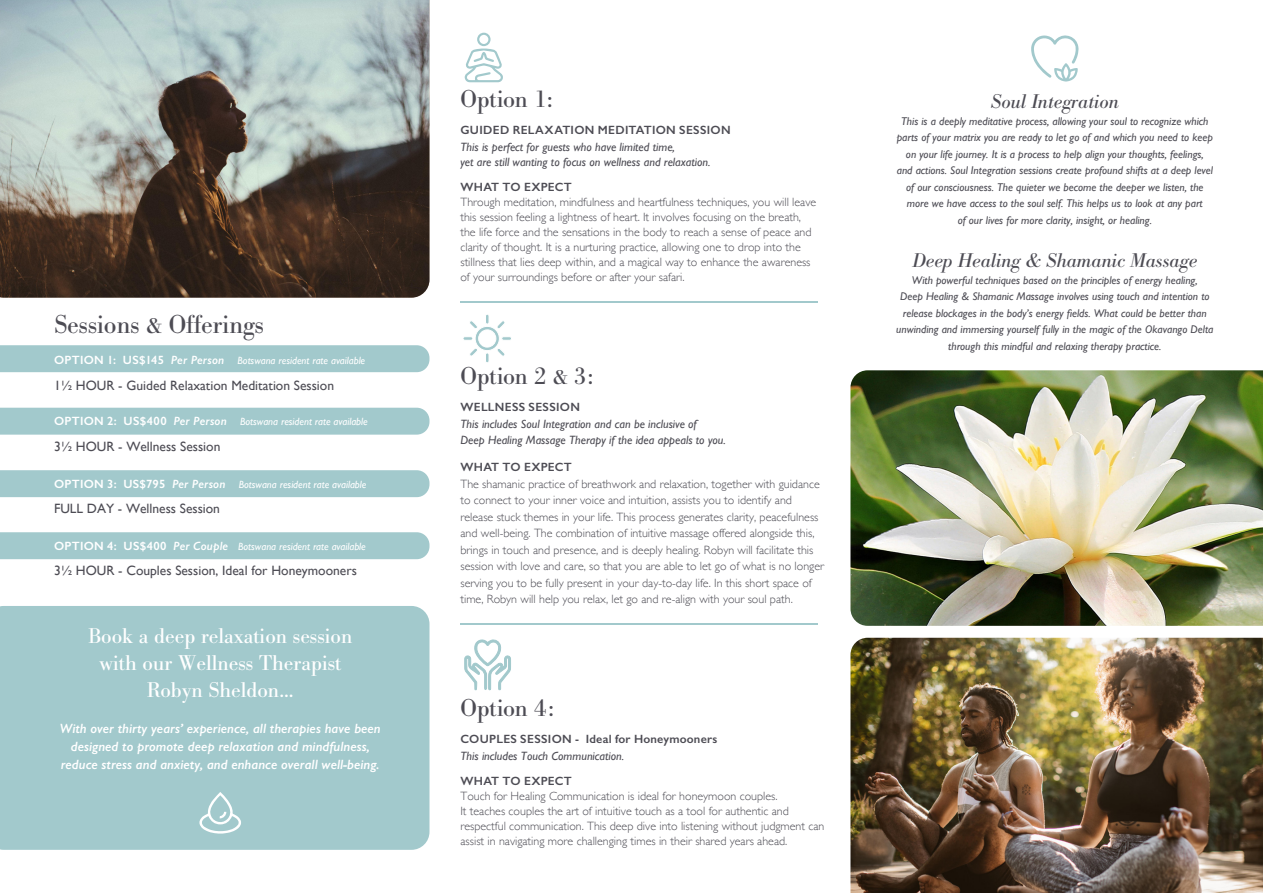
<style>
.page{position:relative;width:1263px;height:893px;background:#fff}
.page>*{position:absolute;margin:0;border:0;box-sizing:border-box;transform-origin:0 0}
.t1{font:25.5px "Bodoni BE";color:#4d4c54}
.t2{font:24px "Bodoni BE";letter-spacing:-.005em;color:#4d4c54}
.t3{font:21px "Bodoni BE";color:#fff}
.t4{font:19.5px "Bodoni BE Italic Os F";color:#4d4c54}
.t5{font:italic 600 13.5px/18px "Gill Sans";color:#fff;text-align:center}
.t6{font:13.5px "Gill Sans";color:#4d4c54}
.t7{font:300 12px/15px "Gill Sans";color:#4d4c54}
.t8{font:italic 12px/16.5px "Gill Sans";color:#4d4c54}
.t9{font:600 12px "Gill Sans";letter-spacing:.025em;color:#4d4c54}
.t10{font:italic 11.25px/16.5px "Gill Sans";color:#4d4c54;text-align:center}
.t11{font:italic 10.5px "Gill Sans";color:#fff}
.s1{font-weight:600;font-style:normal;font-size:12px}
.s2{font-weight:600;font-size:12px}
</style>
<div class="page">
<div style="left:0;top:345px;width:429px;height:27px;background:#a2c9cc"></div>
<div style="left:0;top:606px;width:429px;height:244px;background:#a2c9cc"></div>
<img style="left:0;top:0;width:429px;height:298px">
<div style="left:0;top:408px;width:429px;height:27px;background:#a2c9cc"></div>
<div style="left:0;top:470px;width:429px;height:27px;background:#a2c9cc"></div>
<div style="left:0;top:532px;width:429px;height:27px;background:#a2c9cc"></div>
<hr style="left:460px;top:301px;width:358px;height:2px;background:#a2c9cc">
<svg style="left:463px;top:314px;width:48px;height:49px"></svg>
<svg style="left:199px;top:792px;width:42px;height:41px"></svg>
<hr style="left:460px;top:623px;width:358px;height:1px;background:#a2c9cc">
<svg style="left:464px;top:33px;width:39px;height:49px"></svg>
<svg style="left:464px;top:639px;width:47px;height:52px"></svg>
<svg style="left:1031px;top:35px;width:48px;height:47px"></svg>
<img style="left:850px;top:370px;width:413px;height:256px">
<img style="left:850px;top:638px;width:413px;height:255px">
<p class="t1" style="left:54px;top:310px;width:211px">Sessions &amp; Offerings</p>
<p class="t11" style="left:54px;top:355px;width:313px"><span class="s1">OPTION 1: US$145</span> <span class="s2">Per Person</span> Botswana resident rate available</p>
<p class="t6" style="left:54px;top:377px;width:282px">1½ HOUR - Guided Relaxation Meditation Session</p>
<p class="t11" style="left:54px;top:416px;width:315px"><span class="s1">OPTION 2: US$400</span> <span class="s2">Per Person</span> Botswana resident rate available</p>
<p class="t6" style="left:54px;top:438px;width:168px">3½ HOUR - Wellness Session</p>
<p class="t11" style="left:54px;top:478px;width:314px"><span class="s1">OPTION 3: US$795</span> <span class="s2">Per Person</span> Botswana resident rate available</p>
<p class="t6" style="left:54px;top:501px;width:168px">FULL DAY - Wellness Session</p>
<p class="t11" style="left:54px;top:540px;width:313px"><span class="s1">OPTION 4: US$400</span> <span class="s2">Per Couple</span> Botswana resident rate available</p>
<p class="t6" style="left:54px;top:563px;width:304px">3½ HOUR - Couples Session, Ideal for Honeymooners</p>
<p class="t3" style="left:88px;top:624px;width:266px">Book a deep relaxation session</p>
<p class="t3" style="left:99px;top:651px;width:243px">with our Wellness Therapist</p>
<p class="t3" style="left:147px;top:678px;width:149px">Robyn Sheldon...</p>
<p class="t5" style="left:60px;top:719px;width:322px">With over thirty years’ experience, all therapies have been designed to promote deep relaxation and mindfulness, reduce stress and anxiety, and enhance overall well-being.</p>
<p class="t2" style="left:460px;top:85px;width:94px">Option 1:</p>
<p class="t9" style="left:460px;top:123px;width:272px">GUIDED RELAXATION MEDITATION SESSION</p>
<p class="t8" style="left:460px;top:138px;width:216px">This is perfect for guests who have limited time,</p>
<p class="t8" style="left:460px;top:153px;width:252px">yet are still wanting to focus on wellness and relaxation.</p>
<p class="t9" style="left:460px;top:180px;width:113px">WHAT TO EXPECT</p>
<p class="t7" style="left:460px;top:194px;width:357px">Through meditation, mindfulness and heartfulness techniques, you will leave this session feeling a lightness of heart. It involves focusing on the breath, the life force and the sensations in the body to reach a sense of peace and clarity of thought. It is a nurturing practice, allowing one to drop into the stillness that lies deep within, and a magical way to enhance the awareness of your surroundings before or after your safari.</p>
<p class="t2" style="left:460px;top:362px;width:134px">Option 2 &amp; 3:</p>
<p class="t9" style="left:460px;top:400px;width:121px">WELLNESS SESSION</p>
<p class="t8" style="left:460px;top:415px;width:267px">This includes Soul Integration and can be inclusive of<br>Deep Healing Massage Therapy if the idea appeals to you.</p>
<p class="t9" style="left:460px;top:460px;width:113px">WHAT TO EXPECT</p>
<p class="t7" style="left:460px;top:475px;width:365px;line-height:16.5px">The shamanic practice of breathwork and relaxation, together with guidance to connect to your inner voice and intuition, assists you to identify and release stuck themes in your life. This process generates clarity, peacefulness and well-being. The combination of intuitive massage offered alongside this, brings in touch and presence, and is deeply healing. Robyn will facilitate this session with love and care, so that you are able to let go of what is no longer serving you to be fully present in your day-to-day life. In this short space of time, Robyn will help you relax, let go and re-align with your soul path.</p>
<p class="t2" style="left:460px;top:694px;width:95px">Option 4:</p>
<p class="t9" style="left:460px;top:732px;width:258px">COUPLES SESSION - Ideal for Honeymooners</p>
<p class="t8" style="left:460px;top:747px;width:165px">This includes Touch Communication.</p>
<p class="t9" style="left:460px;top:774px;width:113px">WHAT TO EXPECT</p>
<p class="t7" style="left:460px;top:788px;width:319px">Touch for Healing Communication is ideal for honeymoon couples.</p>
<p class="t7" style="left:460px;top:803px;width:366px">It teaches couples the art of intuitive touch as a tool for authentic and respectful communication. This deep dive into listening without judgment can assist in navigating more challenging times in their shared years ahead.</p>
<p class="t4" style="left:991px;top:91px;width:129px">Soul Integration</p>
<p class="t10" style="left:897px;top:113px;width:318px">This is a deeply meditative process, allowing your soul to recognize which parts of your matrix you are ready to let go of and which you need to keep on your life journey. It is a process to help align your thoughts, feelings,</p>
<p class="t10" style="left:897px;top:162px;width:318px">and actions. Soul Integration sessions create profound shifts at a deep level of our consciousness. The quieter we become the deeper we listen, the more we have access to the soul self. This helps us to look at any part</p>
<p class="t10" style="left:958px;top:212px;width:196px">of our lives for more clarity, insight, or healing.</p>
<p class="t4" style="left:912px;top:250px;width:286px">Deep Healing &amp; Shamanic Massage</p>
<p class="t10" style="left:912px;top:272px;width:287px">With powerful techniques based on the principles of energy healing,</p>
<p class="t10" style="left:896px;top:288px;width:319px">Deep Healing &amp; Shamanic Massage involves using touch and intention to release blockages in the body’s energy fields. What could be better than unwinding and immersing yourself fully in the magic of the Okavango Delta through this mindful and relaxing therapy practice.</p>
</div>
